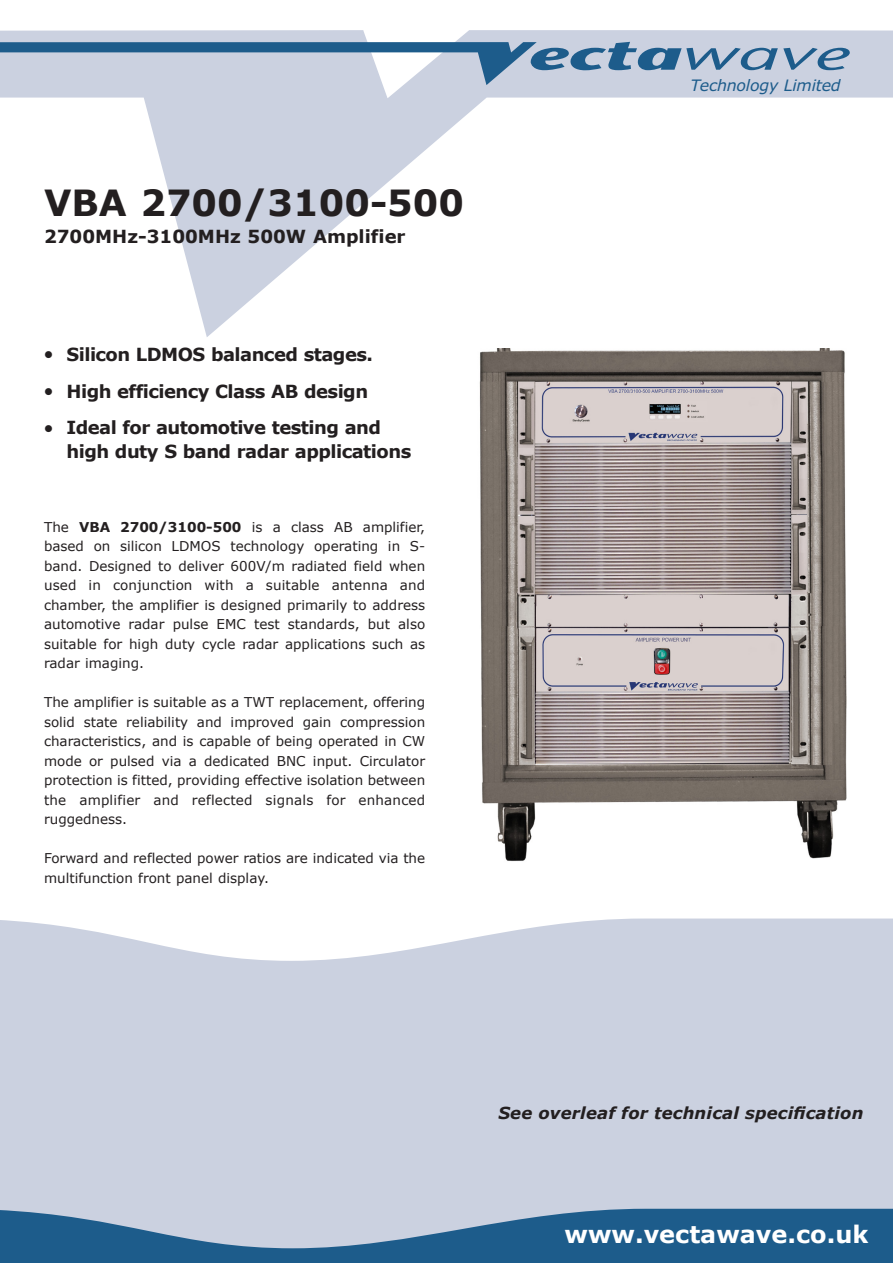
<style>
.page{position:relative;width:893px;height:1263px;background:#fff}
.page>*{position:absolute;margin:0;border:0;box-sizing:border-box;transform-origin:0 0}
.t1{font:700 36px "Verdana";color:#231f20}
.t2{font:700 24px "Verdana";color:#fff}
.t3{font:700 18px/24px "Verdana";letter-spacing:-.03em;color:#231f20}
.t4{font:700 18px "Verdana";color:#231f20}
.t5{font:italic 700 16.5px "Verdana";letter-spacing:.01em;color:#231f20}
.t6{font:italic 15.75px "Verdana";letter-spacing:-.015em;color:#1d5c8b}
.t7{font:13.5px/19.5px "Verdana";color:#231f20;text-align:justify}
.s1{font-weight:700}
</style>
<div class="page">
<svg style="left:0;top:30px;width:893px;height:307px"></svg>
<div style="left:0;top:918px;width:893px;height:291px;background:#cbd1e0"></div>
<svg style="left:0;top:1209px;width:893px;height:54px;background:#4b7ba1"></svg>
<img style="left:479px;top:348px;width:368px;height:513px">
<svg style="left:0;top:42px;width:850px;height:43px;background:#a0b4cb"></svg>
<p class="t1" style="left:44px;top:178px;width:422px">VBA 2700/3100-500</p>
<p class="t4" style="left:44px;top:224px;width:363px">2700MHz-3100MHz 500W Amplifier</p>
<p class="t3" style="left:44px;top:342px;width:331px">● Silicon LDMOS balanced stages.</p>
<p class="t3" style="left:44px;top:379px;width:326px">● High efficiency Class AB design</p>
<p class="t3" style="left:67px;top:415px;width:346px;text-indent:-22px">● Ideal for automotive testing and high duty S band radar applications</p>
<p class="t7" style="left:44px;top:517px;width:383px">The <span class="s1">VBA 2700/3100-500</span> is a class AB amplifier, based on silicon LDMOS technology operating in S&shy;band. Designed to deliver 600V/m radiated field when used in conjunction with a suitable antenna and chamber, the amplifier is designed primarily to address automotive radar pulse EMC test standards, but also suitable for high duty cycle radar applications such as radar imaging.</p>
<p class="t7" style="left:44px;top:692px;width:383px">The amplifier is suitable as a TWT replacement, offering solid state reliability and improved gain compression characteristics, and is capable of being operated in CW mode or pulsed via a dedicated BNC input. Circulator protection is fitted, providing effective isolation between the amplifier and reflected signals for enhanced ruggedness.</p>
<p class="t7" style="left:44px;top:848px;width:383px">Forward and reflected power ratios are indicated via the multifunction front panel display.</p>
<p class="t6" style="left:690px;top:75px;width:152px">Technology Limited</p>
<p class="t5" style="left:498px;top:1101px;width:366px">See overleaf for technical specification</p>
<p class="t2" style="left:564px;top:1217px;width:305px">www.vectawave.co.uk</p>
</div>
